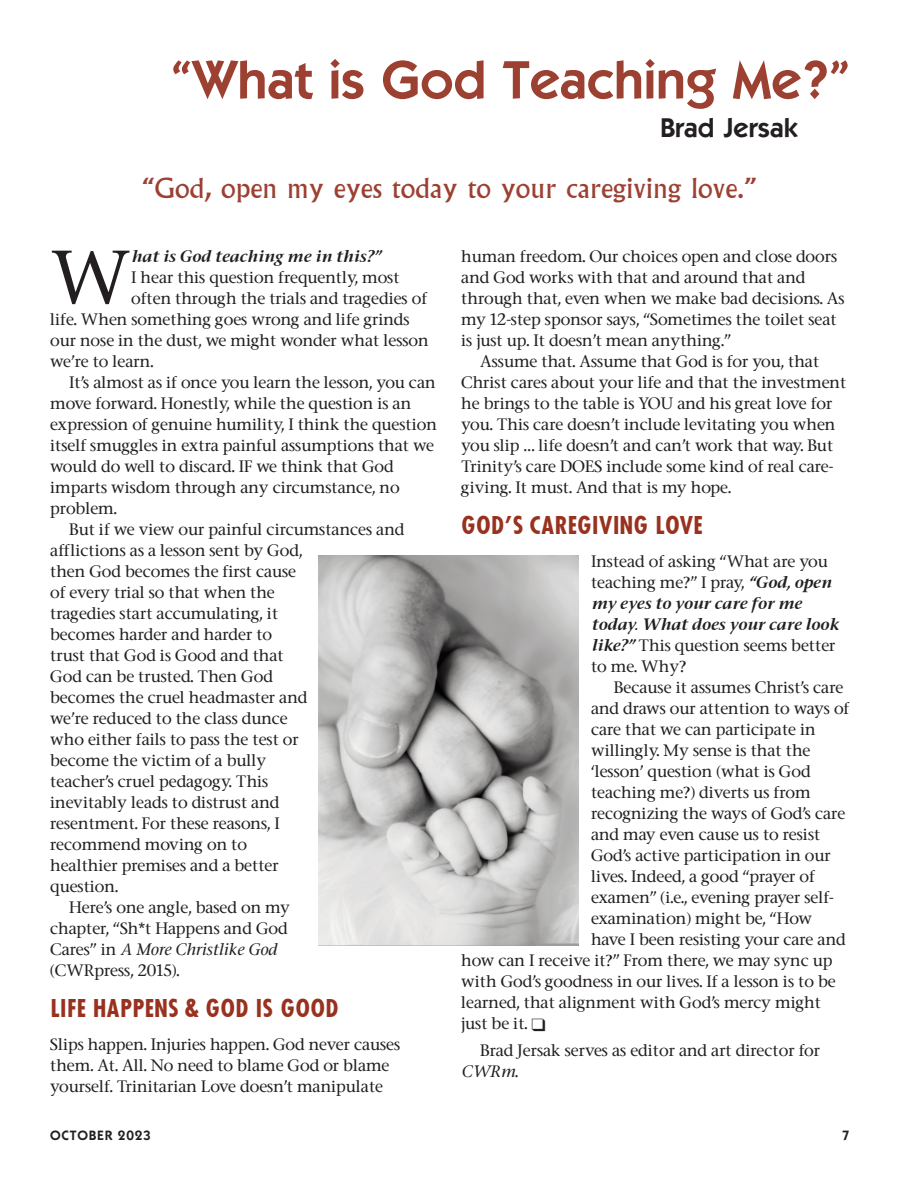
<style>
.page{position:relative;width:918px;height:1188px;background:#fff}
.page>*{position:absolute;margin:0;border:0;box-sizing:border-box;transform-origin:0 0}
.t1{font:500 72.6px "Stone Serif";color:#231f20}
.t2{font:600 54px "ITC Kabel Std";color:#9c4032}
.t3{font:600 27.3px "ITC Kabel Std";color:#231f20}
.t4{font:27px "Albertus";color:#9c4032}
.t5{font:700 24px "Futura Cond";color:#99311f}
.t6{font:500 15.75px/21px "Stone Serif";color:#231f20}
.t7{font:italic 15.75px/21px "Stone Serif Semi Boold";color:#231f20}
.t8{font:italic 500 15.75px "Stone Serif";color:#231f20}
.t9{font:600 13.65px "ITC Kabel Std";letter-spacing:.055em;color:#231f20}
.s1{font-style:normal}
.s2{font-family:"Stone Serif Semi Boold";font-weight:400;font-style:italic}
.s3{font-style:italic}
</style>
<div class="page">
<img style="left:318px;top:556px;width:261px;height:390px">
<h2 class="t2" style="left:171px;top:60px;width:680px">“What is God Teaching Me?”</h2>
<h3 class="t3" style="left:660px;top:118px;width:139px">Brad Jersak</h3>
<h3 class="t4" style="left:143px;top:177px;width:615px">“God, open my eyes today to your caregiving love.”</h3>
<h1 class="t1" style="left:50px;top:231px;width:83px">W</h1>
<p class="t7" style="left:131px;top:246px;width:251px">hat is God teaching me in this?”</p>
<p class="t6" style="left:131px;top:267px;width:270px">I hear this question frequently, most</p>
<p class="t6" style="left:131px;top:288px;width:297px">often through the trials and tragedies of</p>
<p class="t6" style="left:50px;top:309px;width:361px">life. When something goes wrong and life grinds</p>
<p class="t6" style="left:50px;top:330px;width:380px">our nose in the dust, we might wonder what lesson</p>
<p class="t6" style="left:50px;top:351px;width:105px">we’re to learn.</p>
<p class="t6" style="left:69px;top:372px;width:368px">It’s almost as if once you learn the lesson, you can</p>
<p class="t6" style="left:50px;top:393px;width:362px">move forward. Honestly, while the question is an</p>
<p class="t6" style="left:50px;top:414px;width:388px">expression of genuine humility, I think the question</p>
<p class="t6" style="left:50px;top:435px;width:385px">itself smuggles in extra painful assumptions that we</p>
<p class="t6" style="left:50px;top:456px;width:345px">would do well to discard. IF we think that God</p>
<p class="t6" style="left:50px;top:477px;width:351px">imparts wisdom through any circumstance, no</p>
<p class="t6" style="left:50px;top:498px;width:68px">problem.</p>
<p class="t6" style="left:69px;top:519px;width:337px">But if we view our painful circumstances and</p>
<p class="t6" style="left:50px;top:540px;width:254px">afflictions as a lesson sent by God,</p>
<p class="t6" style="left:50px;top:561px;width:247px">then God becomes the first cause</p>
<p class="t6" style="left:50px;top:582px;width:226px">of every trial so that when the</p>
<p class="t6" style="left:50px;top:603px;width:229px">tragedies start accumulating, it</p>
<p class="t6" style="left:50px;top:624px;width:223px">becomes harder and harder to</p>
<p class="t6" style="left:50px;top:645px;width:235px">trust that God is Good and that</p>
<p class="t6" style="left:50px;top:666px;width:224px">God can be trusted. Then God</p>
<p class="t6" style="left:50px;top:687px;width:259px">becomes the cruel headmaster and</p>
<p class="t6" style="left:50px;top:708px;width:239px">we’re reduced to the class dunce</p>
<p class="t6" style="left:50px;top:729px;width:250px">who either fails to pass the test or</p>
<p class="t6" style="left:50px;top:750px;width:218px">become the victim of a bully</p>
<p class="t6" style="left:50px;top:771px;width:220px">teacher’s cruel pedagogy. This</p>
<p class="t6" style="left:50px;top:792px;width:231px">inevitably leads to distrust and</p>
<p class="t6" style="left:50px;top:813px;width:231px">resentment. For these reasons, I</p>
<p class="t6" style="left:50px;top:834px;width:198px">recommend moving on to</p>
<p class="t6" style="left:50px;top:855px;width:230px">healthier premises and a better</p>
<p class="t6" style="left:50px;top:876px;width:69px">question.</p>
<p class="t6" style="left:69px;top:897px;width:222px">Here’s one angle, based on my</p>
<p class="t6" style="left:50px;top:918px;width:239px">chapter, “Sh*t Happens and God</p>
<p class="t8" style="left:50px;top:939px;width:228px"><span class="s1">Cares” in</span> A More Christlike God</p>
<p class="t6" style="left:50px;top:960px;width:131px">(CWRpress, 2015).</p>
<h3 class="t5" style="left:50px;top:992px;width:290px">LIFE HAPPENS &amp; GOD IS GOOD</h3>
<p class="t6" style="left:50px;top:1033px;width:352px">Slips happen. Injuries happen. God never causes them. At. All. No need to blame God or blame yourself. Trinitarian Love doesn’t manipulate</p>
<p class="t6" style="left:461px;top:246px;width:377px">human freedom. Our choices open and close doors</p>
<p class="t6" style="left:461px;top:267px;width:346px">and God works with that and around that and</p>
<p class="t6" style="left:461px;top:288px;width:385px">through that, even when we make bad decisions. As</p>
<p class="t6" style="left:461px;top:309px;width:377px">my 12-step sponsor says, “Sometimes the toilet seat</p>
<p class="t6" style="left:461px;top:330px;width:271px">is just up. It doesn’t mean anything.”</p>
<p class="t6" style="left:480px;top:351px;width:341px">Assume that. Assume that God is for you, that</p>
<p class="t6" style="left:461px;top:372px;width:386px">Christ cares about your life and that the investment</p>
<p class="t6" style="left:461px;top:393px;width:373px">he brings to the table is YOU and his great love for</p>
<p class="t6" style="left:461px;top:414px;width:376px">you. This care doesn’t include levitating you when</p>
<p class="t6" style="left:461px;top:435px;width:373px">you slip … life doesn’t and can’t work that way. But</p>
<p class="t6" style="left:461px;top:456px;width:374px">Trinity’s care DOES include some kind of real care-</p>
<p class="t6" style="left:461px;top:477px;width:271px">giving. It must. And that is my hope.</p>
<h3 class="t5" style="left:461px;top:509px;width:243px">GOD’S CAREGIVING LOVE</h3>
<p class="t6" style="left:591px;top:550px;width:242px">Instead of asking “What are you teaching me?” I pray, <span class="s2">“God, open</span></p>
<p class="t7" style="left:591px;top:592px;width:249px">my eyes to your care for me today. What does your care look</p>
<p class="t6" style="left:591px;top:634px;width:246px"><span class="s2">like?”</span> This question seems better to me. Why?</p>
<p class="t6" style="left:614px;top:676px;width:231px">Because it assumes Christ’s care</p>
<p class="t6" style="left:591px;top:697px;width:260px">and draws our attention to ways of</p>
<p class="t6" style="left:591px;top:718px;width:226px">care that we can participate in</p>
<p class="t6" style="left:591px;top:739px;width:221px">willingly. My sense is that the</p>
<p class="t6" style="left:591px;top:760px;width:221px">‘lesson’ question (what is God</p>
<p class="t6" style="left:591px;top:781px;width:221px">teaching me?) diverts us from</p>
<p class="t6" style="left:591px;top:802px;width:256px">recognizing the ways of God’s care</p>
<p class="t6" style="left:591px;top:823px;width:231px">and may even cause us to resist</p>
<p class="t6" style="left:591px;top:844px;width:241px">God’s active participation in our</p>
<p class="t6" style="left:591px;top:865px;width:225px">lives. Indeed, a good “prayer of</p>
<p class="t6" style="left:591px;top:886px;width:244px">examen” (i.e., evening prayer self-</p>
<p class="t6" style="left:591px;top:907px;width:223px">examination) might be, “How</p>
<p class="t6" style="left:591px;top:928px;width:256px">have I been resisting your care and</p>
<p class="t6" style="left:461px;top:949px;width:373px">how can I receive it?” From there, we may sync up</p>
<p class="t6" style="left:461px;top:970px;width:376px">with God’s goodness in our lives. If a lesson is to be</p>
<p class="t6" style="left:461px;top:991px;width:361px">learned, that alignment with God’s mercy might</p>
<p class="t6" style="left:461px;top:1012px;width:86px">just be it. ❑</p>
<p class="t6" style="left:461px;top:1039px;width:360px;text-indent:19px">Brad Jersak serves as editor and art director for<br><span class="s3">CWRm</span>.</p>
<p class="t9" style="left:50px;top:1131px;width:102px">OCTOBER 2023</p>
<p class="t9" style="left:842px;top:1131px;width:9px">7</p>
</div>
